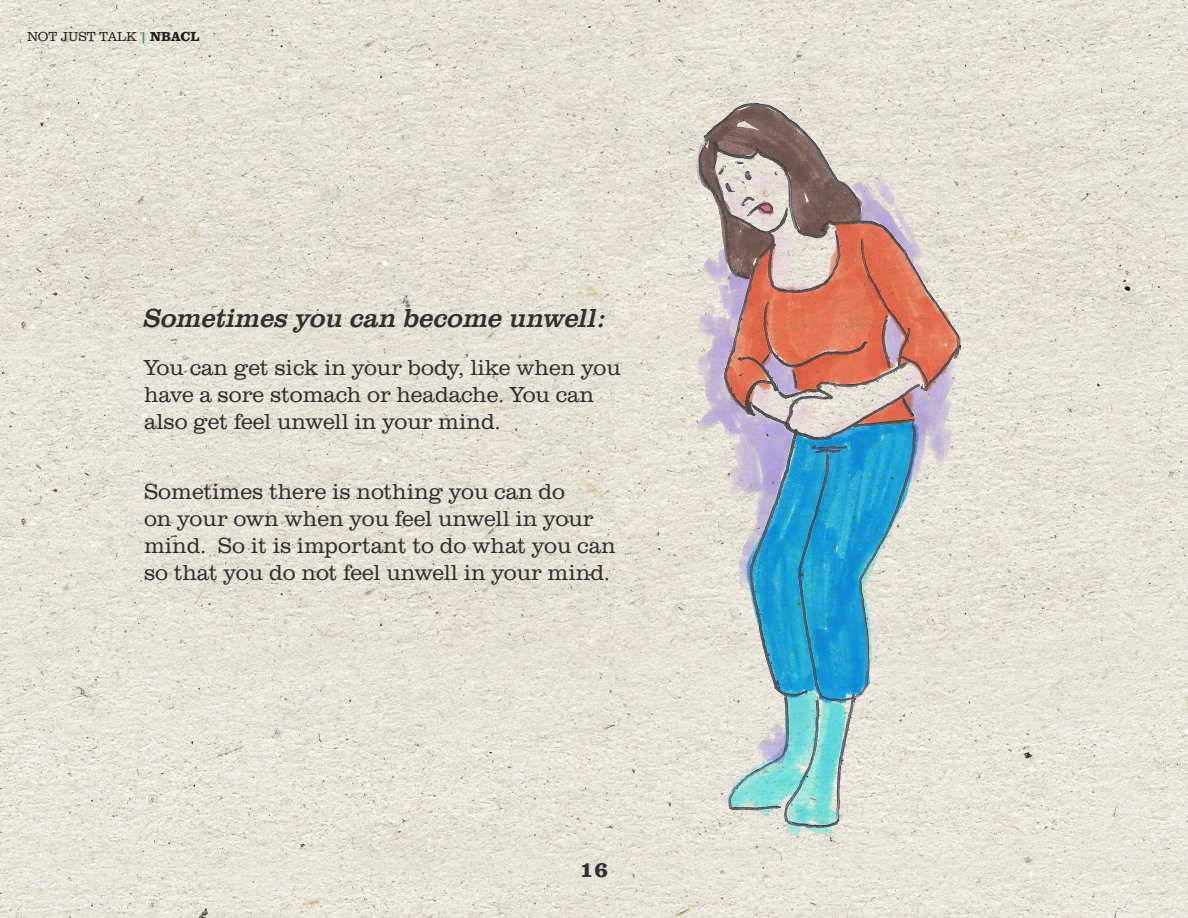
<style>
.page{position:relative;width:1188px;height:918px;background:#fff}
.page>*{position:absolute;margin:0;border:0;box-sizing:border-box;transform-origin:0 0}
.Head1-small{font:italic 27px "Clarendon URW";color:#312f30}
.Body_LEFT{font:300 22.5px/27px "Clarendon URW";color:#312f30}
.t1{font:700 22.5px "Clarendon URW";color:#312f30}
.t2{font:300 13.5px "Clarendon URW";letter-spacing:-.005em;color:#231f20}
.s1{font-weight:400;color:#4d9965}
.s2{font-weight:700}
</style>
<div class="page">
<img style="left:0;top:0;width:1188px;height:918px">
<img style="left:697px;top:104px;width:263px;height:730px">
<p class="t2" style="left:27px;top:28px;width:174px">NOT JUST TALK <span class="s1">|</span> <span class="s2">NBACL</span></p>
<p class="Head1-small" style="left:144px;top:298px;width:463px">Sometimes you can become unwell:</p>
<p class="Body_LEFT" style="left:144px;top:353px;width:479px">You can get sick in your body, like when you have a sore stomach or headache. You can also get feel unwell in your mind.</p>
<p class="Body_LEFT" style="left:144px;top:477px;width:473px">Sometimes there is nothing you can do<br>on your own when you feel unwell in your mind. So it is important to do what you can so that you do not feel unwell in your mind.</p>
<p class="t1" style="left:580px;top:853px;width:30px">16</p>
</div>
